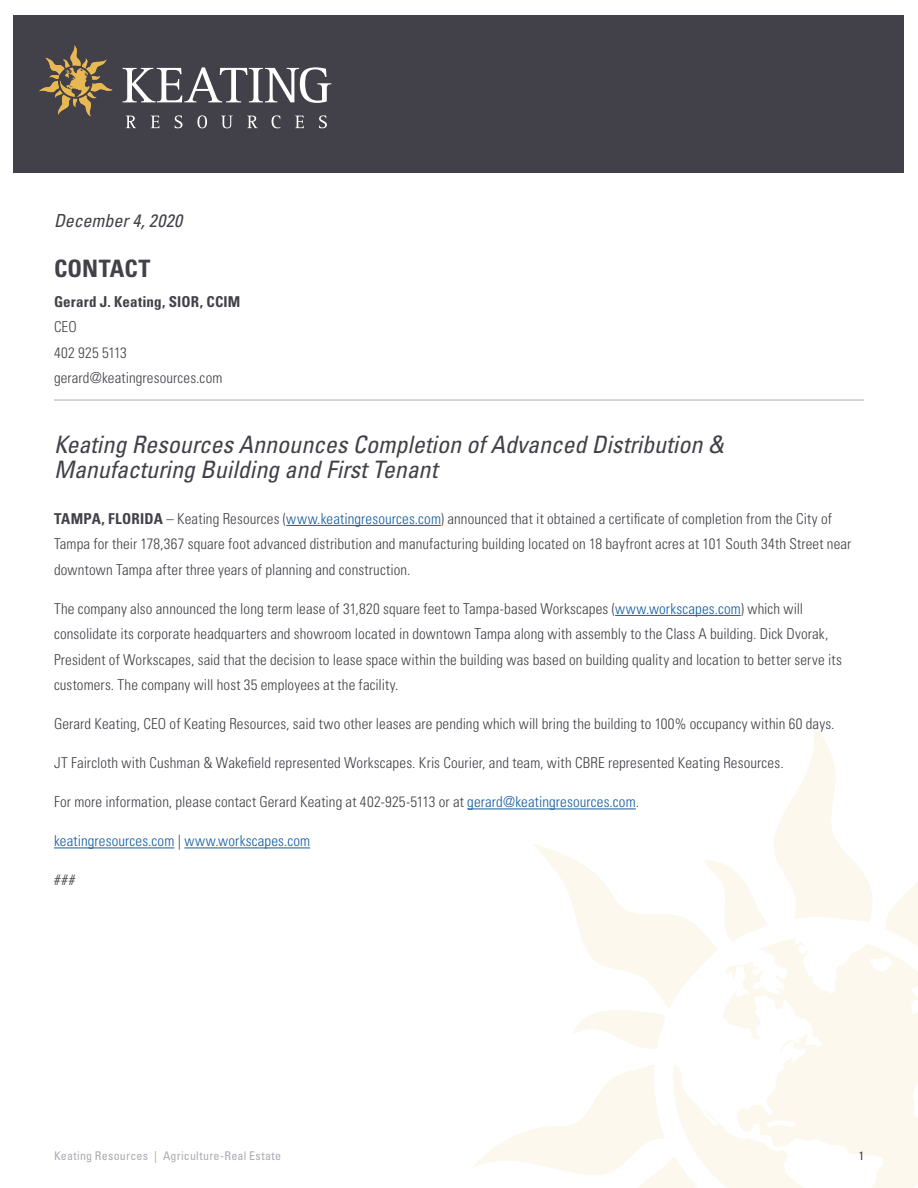
<style>
.page{position:relative;width:918px;height:1188px;background:#fff}
.page>*{position:absolute;margin:0;border:0;box-sizing:border-box;transform-origin:0 0}
.t1{font:italic condensed 24px/25.5px "Univers LT Std";color:#424149}
.t2{font:700 condensed 24px "Univers LT Std";letter-spacing:.005em;color:#424149}
.t3{font:italic condensed 18px "Univers LT Std";color:#424149}
.Body_1{font:300 condensed 15px/25.5px "Univers LT Std";letter-spacing:.01em;color:#424149}
.Body_1-2{font:300 condensed 15px "Univers LT Std";letter-spacing:.01em;color:#175d9e}
.t4{font:condensed 12px "Univers LT Std";letter-spacing:.02em;color:#abacb4}
.t5{font:condensed 12px "Univers LT Std";color:#424149}
.s1{font-weight:700}
.s2{color:#175d9e}
.s3{color:#424149}
</style>
<div class="page">
<svg style="left:533px;top:722px;width:385px;height:327px"></svg>
<svg style="left:723px;top:938px;width:195px;height:250px;fill:#fcf8ee"></svg>
<svg style="left:472px;top:1061px;width:348px;height:127px"></svg>
<div style="left:14px;top:15px;width:890px;height:158px;background:#424149"></div>
<hr style="left:286px;top:525px;width:155px;height:1px;background:#175d9e">
<hr style="left:615px;top:615px;width:126px;height:1px;background:#175d9e">
<hr style="left:467px;top:809px;width:169px;height:1px;background:#175d9e">
<hr style="left:54px;top:848px;width:120px;height:1px;background:#175d9e">
<hr style="left:184px;top:848px;width:126px;height:1px;background:#175d9e">
<hr style="left:54px;top:399px;width:810px;height:2px;background:#424149">
<svg style="left:123px;top:67px;width:208px;height:36px"></svg>
<svg style="left:126px;top:116px;width:10px;height:12px"></svg>
<svg style="left:151px;top:116px;width:8px;height:12px"></svg>
<svg style="left:175px;top:115px;width:8px;height:13px"></svg>
<svg style="left:197px;top:115px;width:10px;height:13px"></svg>
<svg style="left:222px;top:116px;width:10px;height:12px"></svg>
<svg style="left:247px;top:116px;width:11px;height:12px"></svg>
<svg style="left:272px;top:115px;width:8px;height:13px"></svg>
<svg style="left:295px;top:116px;width:9px;height:12px"></svg>
<svg style="left:319px;top:115px;width:8px;height:13px"></svg>
<svg style="left:39px;top:45px;width:74px;height:71px"></svg>
<h2 class="t3" style="left:54px;top:209px;width:130px">December 4, 2020</h2>
<h1 class="t2" style="left:54px;top:254px;width:98px">CONTACT</h1>
<p class="Body_1" style="left:54px;top:289px;width:188px"><span class="s1">Gerard J. Keating, SIOR, CCIM<br></span>CEO<br>402 925 5113 gerard@keatingresources.com</p>
<h2 class="t1" style="left:54px;top:431px;width:671px">Keating Resources Announces Completion of Advanced Distribution &amp;<br>Manufacturing Building and First Tenant</h2>
<p class="Body_1" style="left:54px;top:506px;width:799px"><span class="s1">TAMPA, FLORIDA</span> – Keating Resources (<span class="s2">www.keatingresources.com</span>) announced that it obtained a certificate of completion from the City of<br>Tampa for their 178,367 square foot advanced distribution and manufacturing building located on 18 bayfront acres at 101 South 34th Street near downtown Tampa after three years of planning and construction.</p>
<p class="Body_1" style="left:54px;top:596px;width:789px">The company also announced the long term lease of 31,820 square feet to Tampa-based Workscapes (<span class="s2">www.workscapes.com</span>) which will consolidate its corporate headquarters and showroom located in downtown Tampa along with assembly to the Class A building. Dick Dvorak, President of Workscapes, said that the decision to lease space within the building was based on building quality and location to better serve its customers. The company will host 35 employees at the facility.</p>
<p class="Body_1" style="left:54px;top:711px;width:782px">Gerard Keating, CEO of Keating Resources, said two other leases are pending which will bring the building to 100% occupancy within 60 days.</p>
<p class="Body_1" style="left:54px;top:750px;width:731px">JT Faircloth with Cushman &amp; Wakefield represented Workscapes. Kris Courier, and team, with CBRE represented Keating Resources.</p>
<p class="Body_1" style="left:54px;top:789px;width:587px">For more information, please contact Gerard Keating at 402-925-5113 or at <span class="s2">gerard@keatingresources.com</span>.</p>
<p class="Body_1-2" style="left:54px;top:832px;width:258px">keatingresources.com <span class="s3">|</span> www.workscapes.com</p>
<p class="Body_1" style="left:54px;top:867px;width:23px">###</p>
<p class="t4" style="left:54px;top:1149px;width:229px">Keating Resources | Agriculture-Real Estate</p>
<p class="t5" style="left:859px;top:1149px;width:7px">1</p>
</div>
